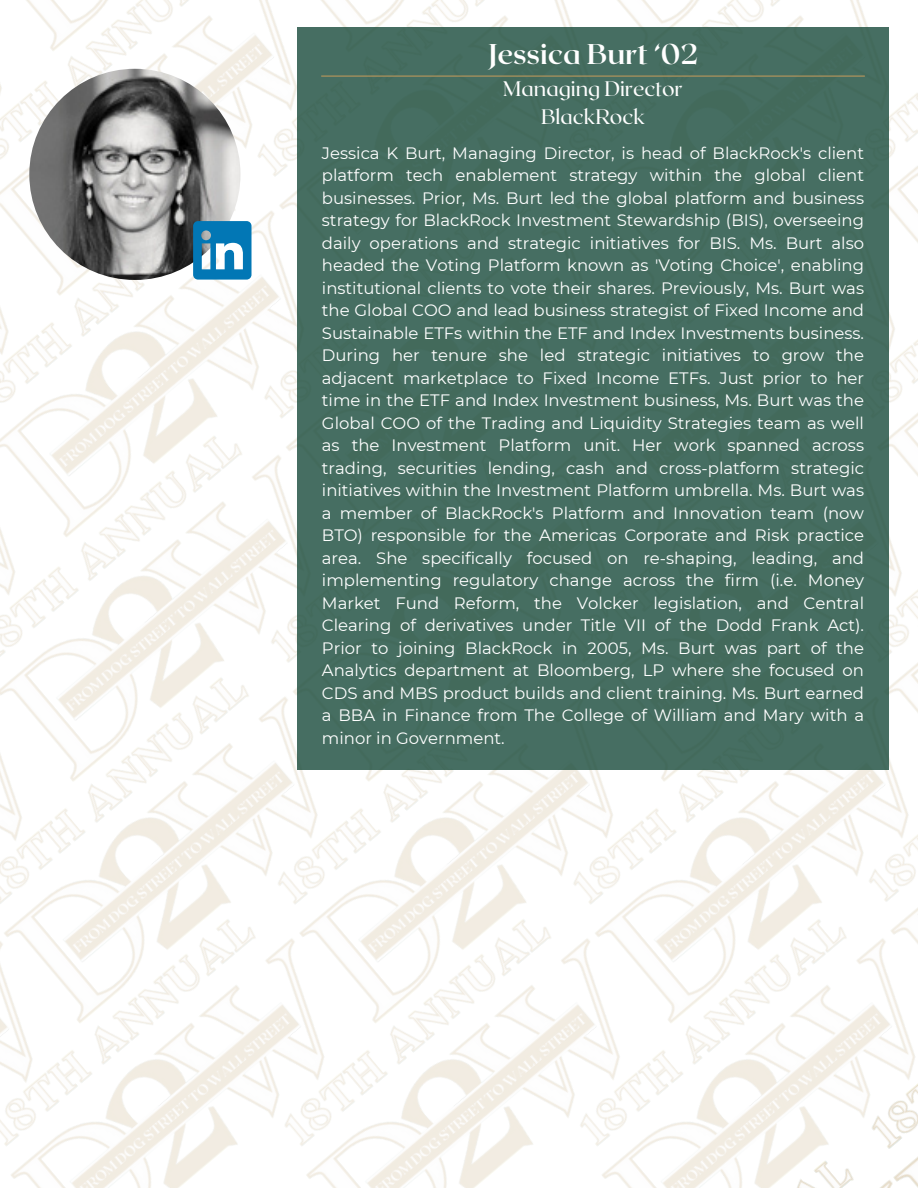
<style>
.page{position:relative;width:918px;height:1188px;background:#fff}
.page>*{position:absolute;margin:0;border:0;box-sizing:border-box;transform-origin:0 0}
.t1{font:700 28.5px "Roxborough CF";color:#fff}
.t2{font:21px/28.2px "Roxborough CF";color:#fff;text-align:center}
.t3{font:16.5px/22.5px "Montserrat";color:#fff;text-align:justify}
</style>
<div class="page">
<img style="left:95px;top:563px;width:202px;height:59px">
<img style="left:398px;top:770px;width:136px;height:94px">
<img style="left:534px;top:770px;width:296px;height:94px">
<img style="left:95px;top:622px;width:303px;height:242px">
<img style="left:89px;top:321px;width:208px;height:242px">
<img style="left:82px;top:77px;width:215px;height:244px">
<img style="left:212px;top:0;width:295px;height:78px">
<img style="left:507px;top:0;width:302px;height:28px">
<img style="left:82px;top:0;width:289px;height:77px">
<img style="left:404px;top:864px;width:137px;height:324px">
<img style="left:541px;top:864px;width:292px;height:242px">
<img style="left:0;top:864px;width:404px;height:324px">
<img style="left:0;top:625px;width:102px;height:426px">
<img style="left:889px;top:321px;width:29px;height:59px">
<img style="left:823px;top:380px;width:95px;height:427px">
<img style="left:809px;top:0;width:109px;height:321px">
<img style="left:0;top:379px;width:95px;height:427px">
<img style="left:0;top:266px;width:89px;height:299px">
<img style="left:0;top:0;width:82px;height:322px">
<img style="left:830px;top:620px;width:88px;height:426px">
<img style="left:833px;top:867px;width:85px;height:239px">
<img style="left:554px;top:1106px;width:364px;height:82px">
<div style="left:297px;top:28px;width:592px;height:742px;background:#466e62"></div>
<img style="left:29px;top:69px;width:211px;height:211px;border-radius:50%">
<svg style="left:193px;top:221px;width:59px;height:59px"></svg>
<hr style="left:321px;top:76px;width:544px;height:1px;background:#b9975b">
<p class="t1" style="left:488px;top:36px;width:212px">Jessica Burt ‘02</p>
<p class="t2" style="left:503px;top:73px;width:181px">Managing Director<br>BlackRock</p>
<p class="t3" style="left:322px;top:141px;width:544px">Jessica K Burt, Managing Director, is head of BlackRock's client platform tech enablement strategy within the global client businesses. Prior, Ms. Burt led the global platform and business strategy for BlackRock Investment Stewardship (BIS), overseeing daily operations and strategic initiatives for BIS. Ms. Burt also headed the Voting Platform known as 'Voting Choice', enabling institutional clients to vote their shares. Previously, Ms. Burt was the Global COO and lead business strategist of Fixed Income and Sustainable ETFs within the ETF and Index Investments business.<br>During her tenure she led strategic initiatives to grow the adjacent marketplace to Fixed Income ETFs. Just prior to her time in the ETF and Index Investment business, Ms. Burt was the Global COO of the Trading and Liquidity Strategies team as well as the Investment Platform unit. Her work spanned across trading, securities lending, cash and cross-platform strategic initiatives within the Investment Platform umbrella. Ms. Burt was a member of BlackRock's Platform and Innovation team (now BTO) responsible for the Americas Corporate and Risk practice area. She specifically focused on re-shaping, leading, and implementing regulatory change across the firm (i.e. Money Market Fund Reform, the Volcker legislation, and Central Clearing of derivatives under Title VII of the Dodd Frank Act).<br>Prior to joining BlackRock in 2005, Ms. Burt was part of the Analytics department at Bloomberg, LP where she focused on CDS and MBS product builds and client training. Ms. Burt earned a BBA in Finance from The College of William and Mary with a minor in Government.</p>
</div>
